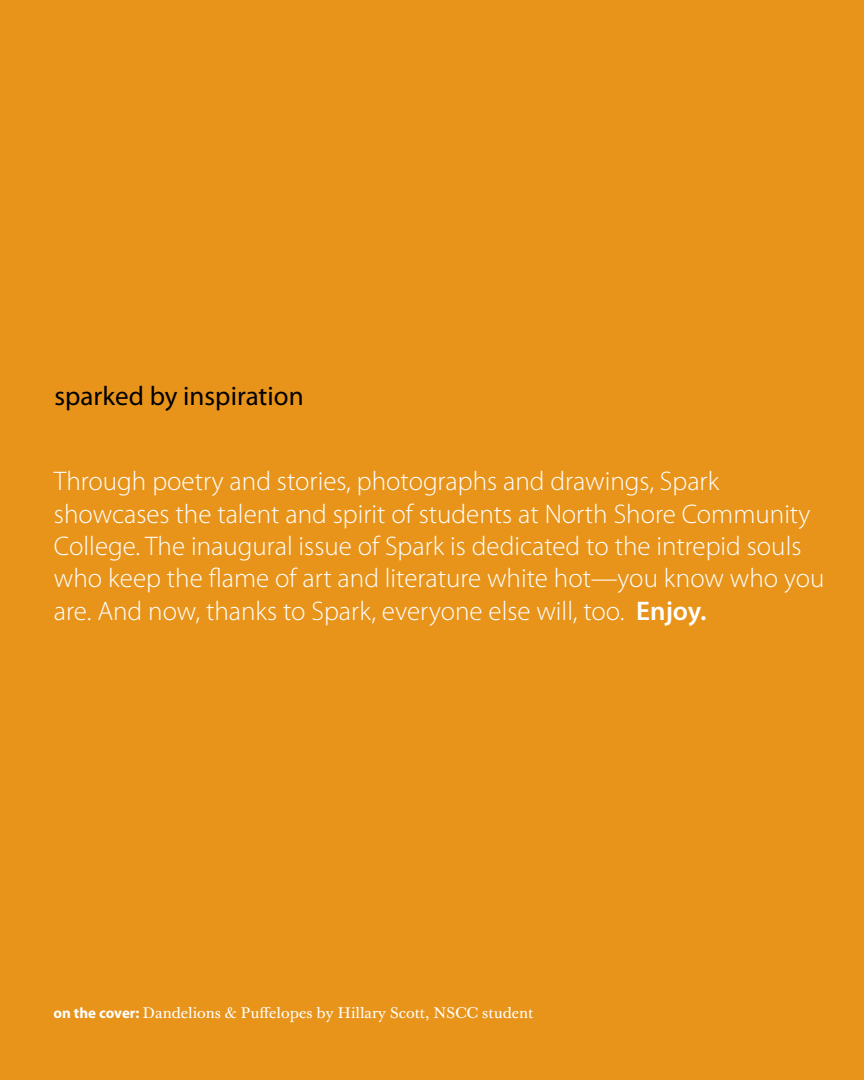
<style>
.page{position:relative;width:864px;height:1080px;background:#e8941a}
.page>*{position:absolute;margin:0;border:0;box-sizing:border-box;transform-origin:0 0}
.t1{font:300 27px/32.4px "Myriad Pro";color:#fff}
.t2{font:27px "Myriad Pro";color:#000}
.t3{font:15px "J Baskerville Text";color:#fff}
.s1{font-weight:600}
.s2{font-family:"Myriad Pro";font-weight:700}
</style>
<div class="page">
<p class="t2" style="left:55px;top:379px;width:251px">sparked by inspiration</p>
<p class="t1" style="left:54px;top:466px;width:772px">Through poetry and stories, photographs and drawings, Spark showcases the talent and spirit of students at North Shore Community College. The inaugural issue of Spark is dedicated to the intrepid souls who keep the flame of art and literature white hot—you know who you are. And now, thanks to Spark, everyone else will, too. <span class="s1">Enjoy.</span></p>
<p class="t3" style="left:53px;top:1004px;width:482px"><span class="s2">on the cover:</span> Dandelions &amp; Puffelopes by Hillary Scott, NSCC student</p>
</div>
